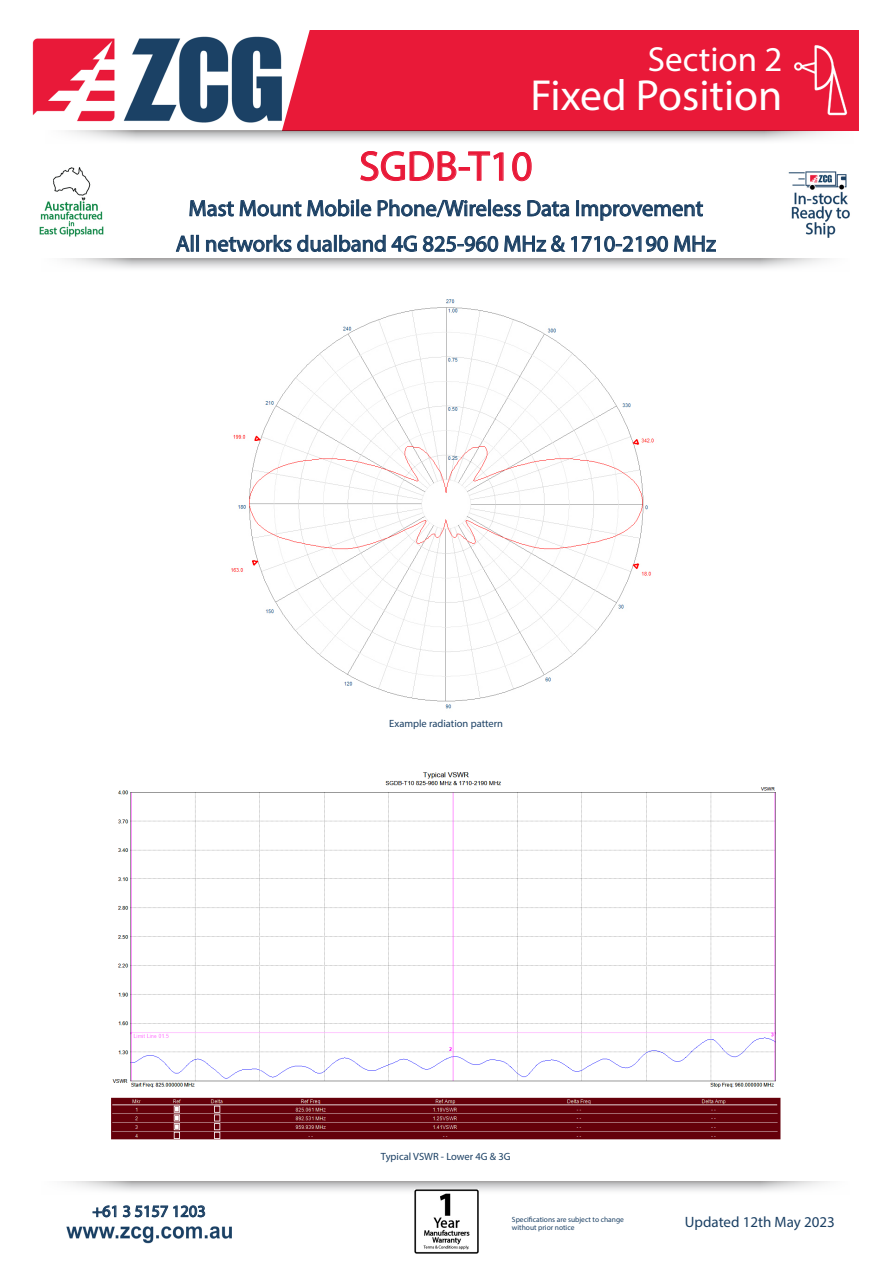
<style>
.page{position:relative;width:893px;height:1263px;background:#fff}
.page>*{position:absolute;margin:0;border:0;box-sizing:border-box;transform-origin:0 0}
.t1{font:43.65px "Myriad Pro";color:#fff}
.t2{font:42px "Myriad Pro";color:#e91938}
.t3{font:34.95px "Myriad Pro";color:#fff}
.t4{font:22.5px "Myriad Pro";color:#1b4064}
.t5{font:16.5px "Myriad Pro";color:#1b4064}
.t6{font:15px "Myriad Pro";color:#1b4064}
.t7{font:10.5px "Myriad Pro";color:#1b4064}
.t8{font:7.5px "Myriad Pro";color:#1b4064}
</style>
<div class="page">
<img style="left:231px;top:299px;width:423px;height:410px">
<img style="left:66px;top:1226px;width:166px;height:17px">
<svg style="left:92px;top:1205px;width:114px;height:13px"></svg>
<svg style="left:64px;top:1181px;width:764px;height:13px"></svg>
<svg style="left:65px;top:259px;width:762px;height:10px"></svg>
<div style="left:273px;top:30px;width:586px;height:101px;background:#e91938"></div>
<svg style="left:68px;top:131px;width:764px;height:10px"></svg>
<svg style="left:175px;top:151px;width:541px;height:116px"></svg>
<img style="left:32px;top:37px;width:250px;height:86px">
<img style="left:414px;top:1190px;width:64px;height:64px">
<img style="left:788px;top:171px;width:62px;height:66px">
<img style="left:39px;top:167px;width:65px;height:70px">
<img style="left:785px;top:44px;width:72px;height:72px">
<img style="left:111px;top:772px;width:670px;height:368px">
<p class="t3" style="left:648px;top:38px;width:136px">Section 2</p>
<p class="t1" style="left:530px;top:69px;width:254px">Fixed Position</p>
<p class="t2" style="left:359px;top:140px;width:175px">SGDB-T10</p>
<p class="t4" style="left:189px;top:194px;width:516px">Mast Mount Mobile Phone/Wireless Data Improvement</p>
<p class="t4" style="left:176px;top:230px;width:541px">All networks dualband 4G 825-960 MHz &amp; 1710-2190 MHz</p>
<p class="t7" style="left:389px;top:717px;width:115px">Example radiation pattern</p>
<p class="t5" style="left:92px;top:1201px;width:115px">+61 3 5157 1203</p>
<p class="t7" style="left:381px;top:1150px;width:131px">Typical VSWR - Lower 4G &amp; 3G</p>
<p class="t8" style="left:512px;top:1214px;width:113px">Specifications are subject to change</p>
<p class="t8" style="left:512px;top:1223px;width:64px">without prior notice</p>
<p class="t6" style="left:685px;top:1213px;width:152px">Updated 12th May 2023</p>
</div>
